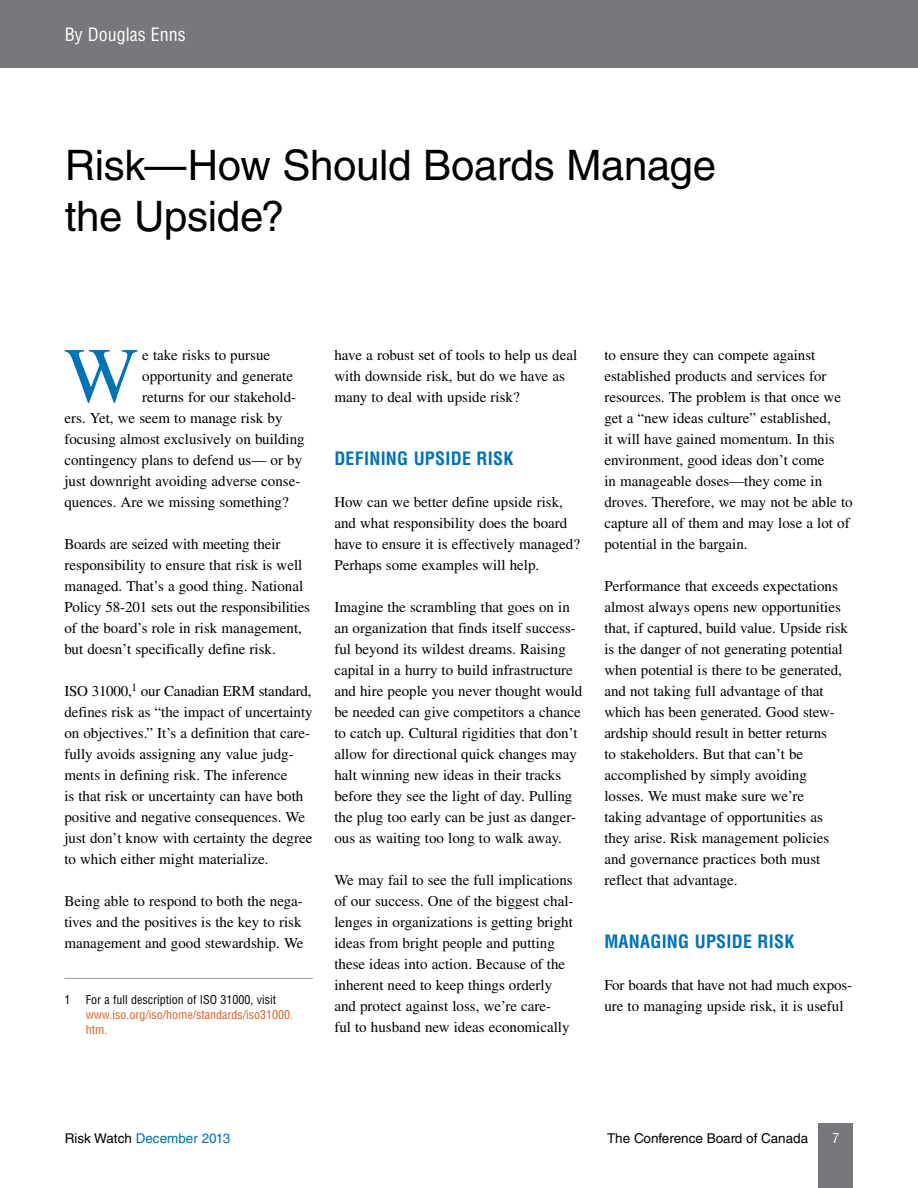
<style>
.page{position:relative;width:918px;height:1188px;background:#fff}
.page>*{position:absolute;margin:0;border:0;box-sizing:border-box;transform-origin:0 0}
.t1{font:78.45px "Times";color:#0072b5}
.t2{font:42px/50.4px "Helvetica LT Std";letter-spacing:-.01em;color:#000}
.t3{font:700 condensed 18px "Helvetica";letter-spacing:.015em;color:#0072b5}
.t4{font:condensed 18px "Helvetica";color:#fff}
.t5{font:15px/21px "Times";color:#000}
.t6{font:13.5px "Helvetica LT Std";color:#000}
.t7{font:13.5px "Helvetica LT Std";color:#0072b5}
.t8{font:condensed 13.5px "Helvetica";color:#fff}
.t9{font:condensed 12px/15px "Helvetica";color:#dd5d20}
.t10{font:condensed 12px "Helvetica";color:#000}
.s1{color:#000}
</style>
<div class="page">
<div style="left:819px;top:1123px;width:34px;height:65px;background:#77787b"></div>
<div style="left:0;top:0;width:918px;height:68px;background:#77787b"></div>
<hr style="left:64px;top:978px;width:249px;height:1px;background:#939598">
<p class="t4" style="left:65px;top:23px;width:122px">By Douglas Enns</p>
<h2 class="t2" style="left:65px;top:140px;width:653px">Risk—How Should Boards Manage the Upside?</h2>
<h1 class="t1" style="left:64px;top:332px;width:76px">W</h1>
<p class="t5" style="left:142px;top:344px;width:129px">e take risks to pursue</p>
<p class="t5" style="left:142px;top:365px;width:152px">opportunity and generate</p>
<p class="t5" style="left:142px;top:386px;width:155px">returns for our stakehold-</p>
<p class="t5" style="left:64px;top:407px;width:220px">ers. Yet, we seem to manage risk by</p>
<p class="t5" style="left:64px;top:428px;width:242px">focusing almost exclusively on building</p>
<p class="t5" style="left:64px;top:449px;width:239px">contingency plans to defend us— or by</p>
<p class="t5" style="left:64px;top:470px;width:238px">just downright avoiding adverse conse-</p>
<p class="t5" style="left:64px;top:491px;width:226px">quences. Are we missing something?</p>
<p class="t5" style="left:64px;top:533px;width:247px">Boards are seized with meeting their responsibility to ensure that risk is well managed. That’s a good thing. National Policy 58-201 sets out the responsibilities of the board’s role in risk management, but doesn’t specifically define risk.</p>
<p class="t5" style="left:64px;top:680px;width:250px">ISO 31000,<sup>1</sup> our Canadian ERM standard, defines risk as “the impact of uncertainty on objectives.” It’s a definition that care&shy;fully avoids assigning any value judg&shy;ments in defining risk. The inference<br>is that risk or uncertainty can have both positive and negative consequences. We just don’t know with certainty the degree to which either might materialize.</p>
<p class="t5" style="left:64px;top:890px;width:241px">Being able to respond to both the nega&shy;tives and the positives is the key to risk management and good stewardship. We</p>
<p class="t10" style="left:64px;top:992px;width:7px">1</p>
<p class="t10" style="left:86px;top:992px;width:192px">For a full description of ISO 31000, visit</p>
<p class="t9" style="left:86px;top:1007px;width:209px">www.iso.org/iso/home/standards/iso31000. htm.</p>
<p class="t5" style="left:334px;top:344px;width:244px">have a robust set of tools to help us deal with downside risk, but do we have as many to deal with upside risk?</p>
<p class="t3" style="left:334px;top:447px;width:181px">DEFINING UPSIDE RISK</p>
<p class="t5" style="left:334px;top:491px;width:247px">How can we better define upside risk, and what responsibility does the board have to ensure it is effectively managed?<br>Perhaps some examples will help.</p>
<p class="t5" style="left:334px;top:596px;width:250px">Imagine the scrambling that goes on in an organization that finds itself success&shy;ful beyond its wildest dreams. Raising capital in a hurry to build infrastructure and hire people you never thought would be needed can give competitors a chance to catch up. Cultural rigidities that don’t allow for directional quick changes may halt winning new ideas in their tracks before they see the light of day. Pulling the plug too early can be just as danger&shy;ous as waiting too long to walk away.</p>
<p class="t5" style="left:334px;top:869px;width:241px">We may fail to see the full implications of our success. One of the biggest chal&shy;lenges in organizations is getting bright ideas from bright people and putting these ideas into action. Because of the inherent need to keep things orderly and protect against loss, we’re care-<br>ful to husband new ideas economically</p>
<p class="t5" style="left:604px;top:344px;width:250px">to ensure they can compete against established products and services for resources. The problem is that once we get a “new ideas culture” established,<br>it will have gained momentum. In this environment, good ideas don’t come<br>in manageable doses—they come in droves. Therefore, we may not be able to capture all of them and may lose a lot of potential in the bargain.</p>
<p class="t5" style="left:604px;top:575px;width:245px">Performance that exceeds expectations almost always opens new opportunities that, if captured, build value. Upside risk is the danger of not generating potential when potential is there to be generated, and not taking full advantage of that which has been generated. Good stew&shy;ardship should result in better returns<br>to stakeholders. But that can’t be accomplished by simply avoiding losses. We must make sure we’re<br>taking advantage of opportunities as they arise. Risk management policies and governance practices both must reflect that advantage.</p>
<p class="t3" style="left:604px;top:930px;width:192px">MANAGING UPSIDE RISK</p>
<p class="t5" style="left:604px;top:974px;width:249px">For boards that have not had much expos&shy;ure to managing upside risk, it is useful</p>
<p class="t7" style="left:65px;top:1130px;width:167px"><span class="s1">Risk Watch</span> December 2013</p>
<p class="t6" style="left:607px;top:1130px;width:203px">The Conference Board of Canada</p>
<p class="t8" style="left:832px;top:1130px;width:8px">7</p>
</div>
